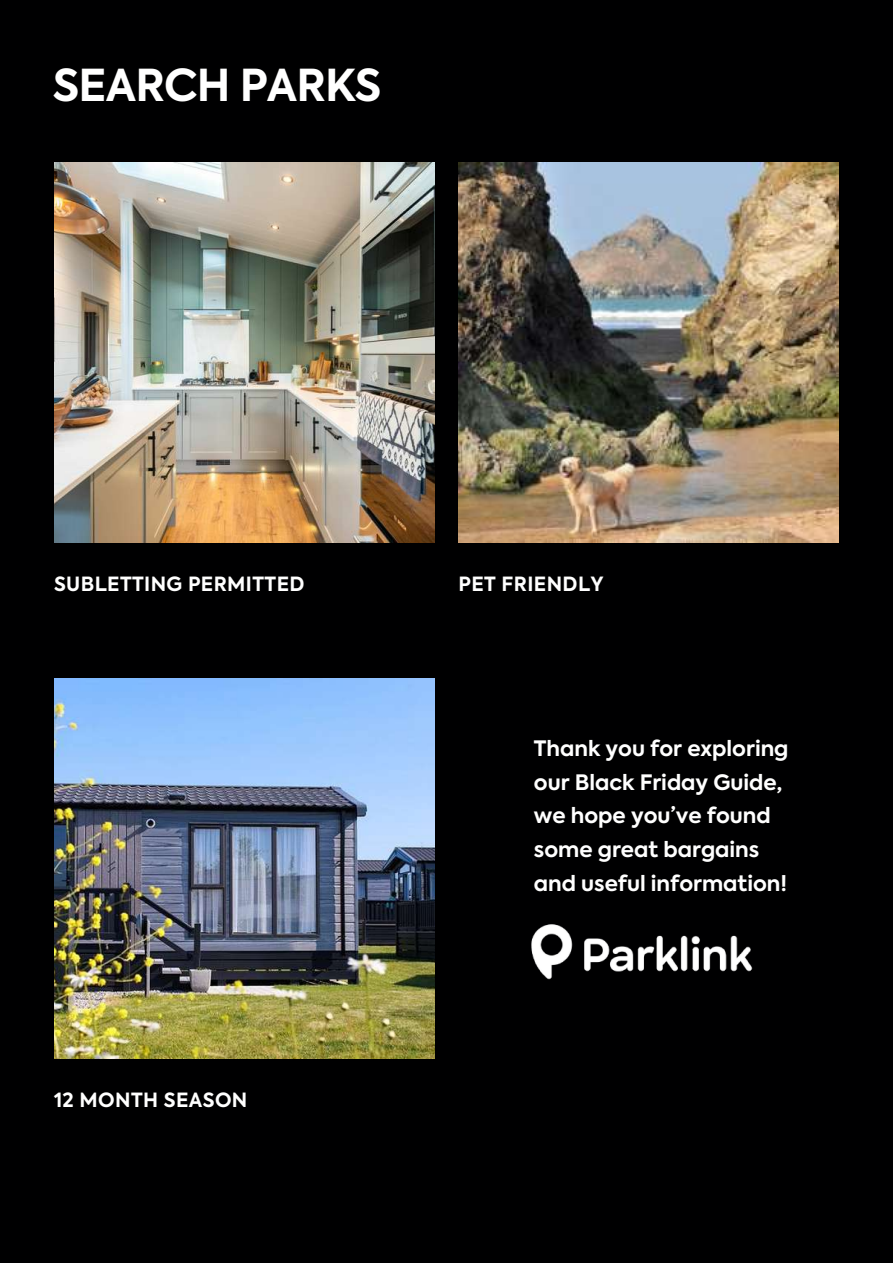
<style>
.page{position:relative;width:893px;height:1264px;background:#fff}
.page>*{position:absolute;margin:0;border:0;box-sizing:border-box;transform-origin:0 0}
.t1{font:700 43.65px "Axiforma";letter-spacing:-.02em;color:#fff}
.t2{font:700 21.15px/33.8px "Axiforma";color:#fff}
.t3{font:700 19.5px "Axiforma";letter-spacing:.02em;color:#fff}
</style>
<div class="page">
<div style="left:0;top:0;width:892px;height:1262px;background:#000001"></div>
<img style="left:54px;top:162px;width:380px;height:380px">
<img style="left:458px;top:162px;width:380px;height:380px">
<img style="left:54px;top:679px;width:380px;height:379px">
<img style="left:531px;top:924px;width:222px;height:56px">
<h1 class="t1" style="left:53px;top:67px;width:330px">SEARCH PARKS</h1>
<p class="t3" style="left:54px;top:576px;width:252px">SUBLETTING PERMITTED</p>
<p class="t3" style="left:458px;top:576px;width:147px">PET FRIENDLY</p>
<p class="t3" style="left:54px;top:1092px;width:195px">12 MONTH SEASON</p>
<p class="t2" style="left:534px;top:733px;width:256px">Thank you for exploring our Black Friday Guide, we hope you’ve found some great bargains and useful information!</p>
</div>
